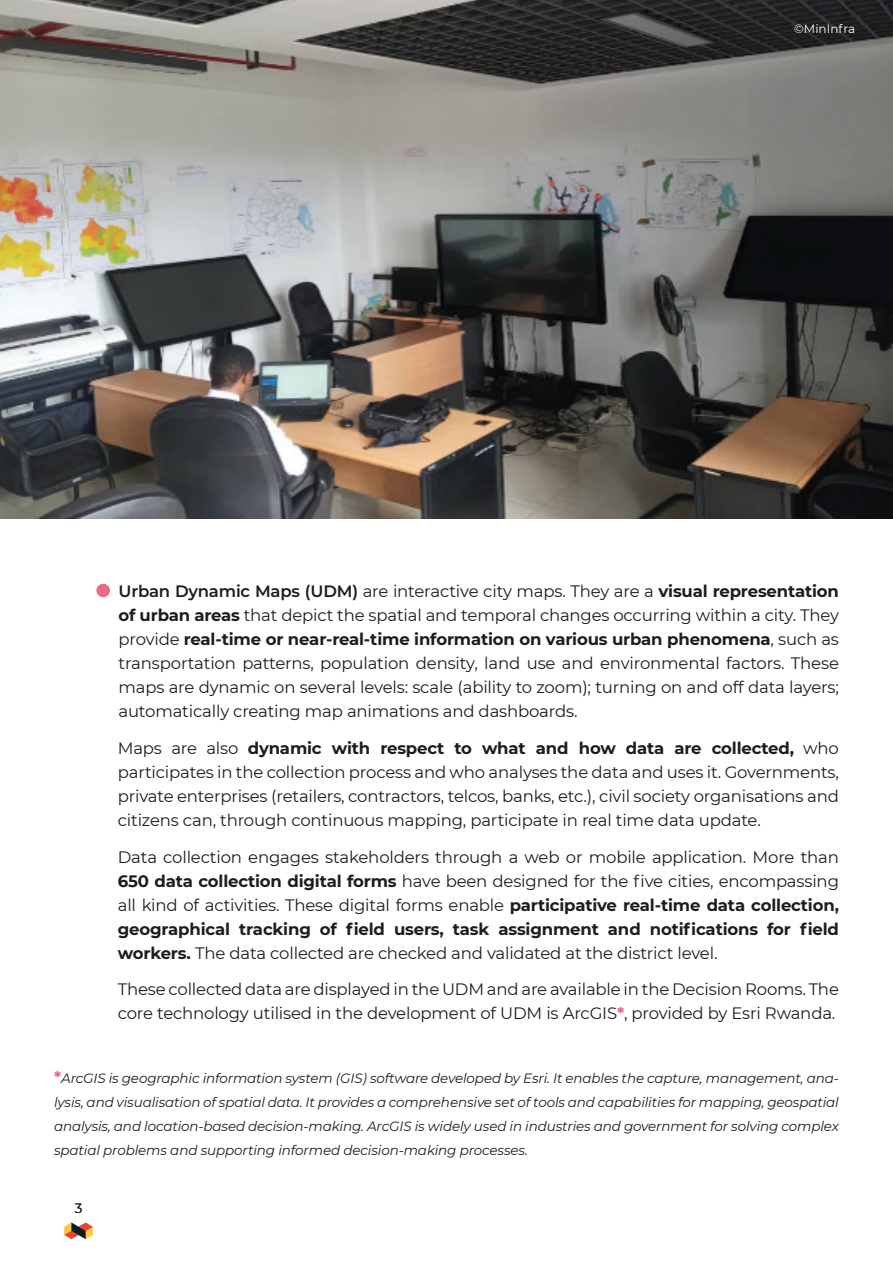
<style>
.page{position:relative;width:893px;height:1263px;background:#fff}
.page>*{position:absolute;margin:0;border:0;box-sizing:border-box;transform-origin:0 0}
.t1{font:16.5px/24px "Montserrat";letter-spacing:-.01em;color:#1d1d1b;text-align:justify}
.t2{font:italic 13.5px/24px "Montserrat";letter-spacing:-.01em;color:#1d1d1b;text-align:justify}
.t3{font:13.5px "Montserrat";color:#1d1d1b}
.t4{font:12px "Montserrat";color:#fff}
.s1{font-weight:600}
.s2{font-weight:700}
.s3{font-weight:700;color:#ec637b}
.s4{font-weight:700;font-style:normal;font-size:16.5px;color:#ec637b}
</style>
<div class="page">
<img style="left:64px;top:1222px;width:29px;height:18px">
<div style="left:97px;top:584px;width:12px;height:13px;background:#ed6b81;border-radius:50%"></div>
<div style="left:97px;top:584px;width:13px;height:13px;border:1px solid #ed6b81;border-radius:50%"></div>
<img style="left:0;top:0;width:893px;height:519px">
<p class="t4" style="left:794px;top:20px;width:63px">©MinInfra</p>
<p class="t1" style="left:118px;top:579px;width:722px"><span class="s1">Urban Dynamic Maps (UDM)</span> are interactive city maps. They are a <span class="s2">visual representation of urban areas</span> that depict the spatial and temporal changes occurring within a city. They provide <span class="s2">real-time or near-real-time information on various urban phenomena</span>, such as transportation patterns, population density, land use and environmental factors. These maps are dynamic on several levels: scale (ability to zoom); turning on and off data layers; automatically creating map animations and dashboards.</p>
<p class="t1" style="left:118px;top:735px;width:723px">Maps are also <span class="s2">dynamic with respect to what and how data are collected,</span> who participates in the collection process and who analyses the data and uses it. Governments, private enterprises (retailers, contractors, telcos, banks, etc.), civil society organisations and citizens can, through continuous mapping, participate in real time data update.</p>
<p class="t1" style="left:118px;top:844px;width:723px">Data collection engages stakeholders through a web or mobile application. More than <span class="s2">650 data collection digital forms</span> have been designed for the five cities, encompassing all kind of activities. These digital forms enable <span class="s2">participative real-time data collection, geographical tracking of field users, task assignment and notifications for field workers.</span> The data collected are checked and validated at the district level.</p>
<p class="t1" style="left:118px;top:977px;width:723px">These collected data are displayed in the UDM and are available in the Decision Rooms. The core technology utilised in the development of UDM is ArcGIS<span class="s3">*</span>, provided by Esri Rwanda.</p>
<p class="t2" style="left:54px;top:1066px;width:786px"><span class="s4">*</span>ArcGIS is geographic information system (GIS) software developed by Esri. It enables the capture, management, ana&shy;lysis, and visualisation of spatial data. It provides a comprehensive set of tools and capabilities for mapping, geospatial analysis, and location-based decision-making. ArcGIS is widely used in industries and government for solving complex spatial problems and supporting informed decision-making processes.</p>
<p class="t3" style="left:75px;top:1199px;width:9px">3</p>
</div>
